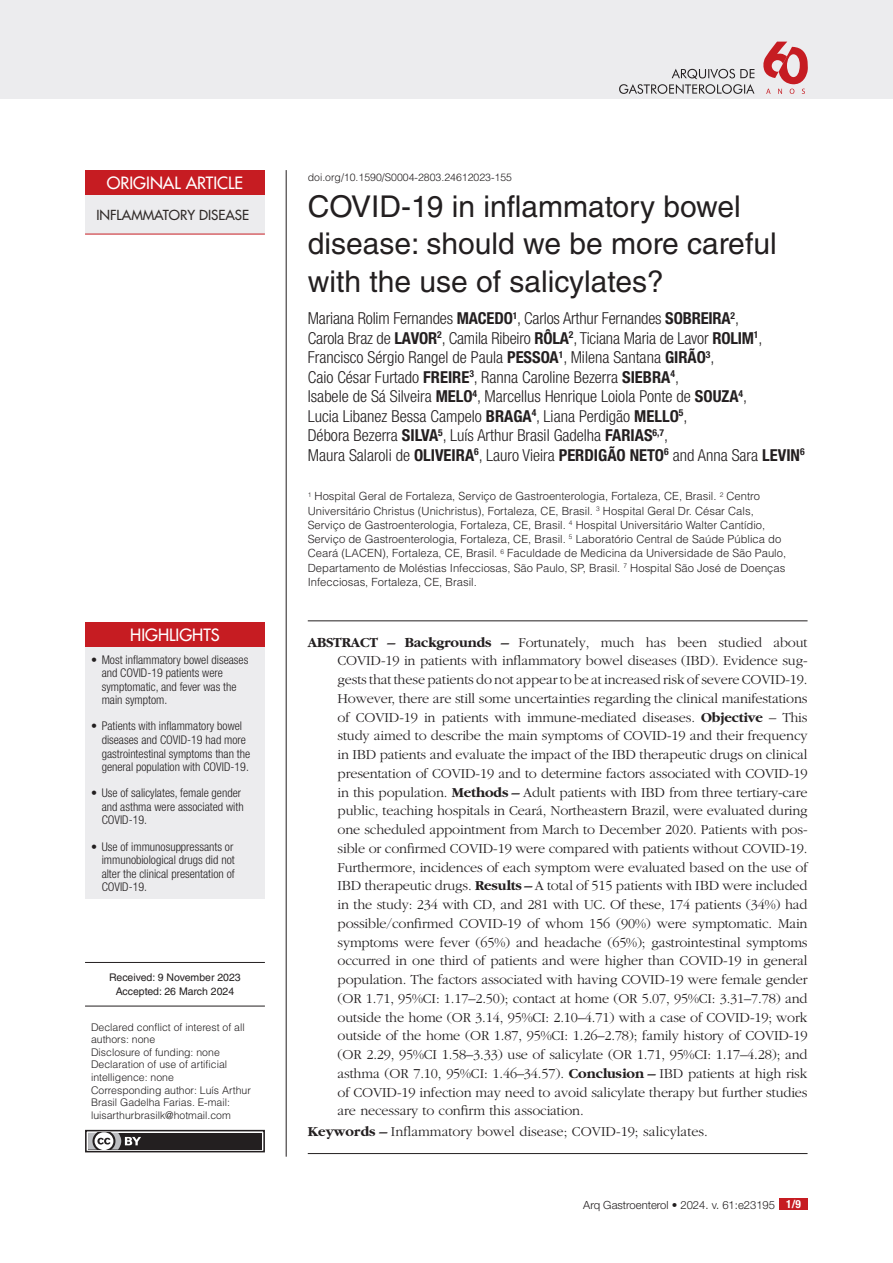
<style>
.page{position:relative;width:893px;height:1263px;background:#fff}
.page>*{position:absolute;margin:0;border:0;box-sizing:border-box;transform-origin:0 0}
.Titulo{font:30px/37.5px "Helvetica LT Std";color:#231f20}
.Autores{font:300 condensed 16.5px/19.5px "Helvetica Neue LT Pro";color:#231f20}
.Vinheta{font:16.5px "Futura";color:#fff}
.Body_Abstract{font:300 14.25px/18.8px "Garamond";letter-spacing:-.01em;color:#231f20;text-align:justify}
.Body_Abstratc_Final{font:300 14.25px "Garamond";color:#231f20}
.Sub_V{font:13.5px "Futura";color:#302a28}
.Body_Tabela{font:300 condensed 12px/13.5px "Helvetica Neue LT Pro";color:#231f20}
.Credit_Titulo{font:300 11.25px/14.2px "Helvetica LT Std";color:#231f20}
.Body_Text{font:300 11.25px "Helvetica Neue LT Pro";color:#231f20}
.Credito_Sfio{font:300 10.5px/12.6px "Helvetica LT Std";color:#231f20}
.Data{font:10.5px "Helvetica LT Std";color:#231f20}
.Doi{font:300 10.5px "Helvetica LT Std";color:#231f20}
.s1{font-weight:700}
.s2{font-weight:700;font-stretch:condensed;color:#fff}
</style>
<div class="page">
<hr style="left:286px;top:170px;width:1px;height:987px;background:#231f20">
<div style="left:0;top:0;width:893px;height:99px;background:#ececee"></div>
<svg style="left:619px;top:69px;width:135px;height:25px"></svg>
<svg style="left:763px;top:42px;width:45px;height:52px"></svg>
<div style="left:779px;top:1198px;width:29px;height:12px;background:#c61c22"></div>
<div style="left:85px;top:1130px;width:180px;height:22px;border:2px solid #231f20"></div>
<div style="left:88px;top:1133px;width:174px;height:16px;background:#231f20"></div>
<svg style="left:88px;top:1133px;width:53px;height:16px"></svg>
<div style="left:85px;top:622px;width:180px;height:25px;background:#c61c22"></div>
<div style="left:85px;top:647px;width:180px;height:252px;background:#ececee"></div>
<hr style="left:308px;top:621px;width:499px;height:1px;background:#231f20">
<hr style="left:308px;top:1153px;width:499px;height:1px;background:#231f20">
<div style="left:85px;top:170px;width:180px;height:25px;background:#c61c22"></div>
<div style="left:85px;top:195px;width:180px;height:39px;background:#ececee"></div>
<hr style="left:85px;top:234px;width:180px;height:1px;background:#c61c22">
<hr style="left:85px;top:962px;width:180px;height:1px;background:#231f20">
<hr style="left:85px;top:1006px;width:180px;height:1px;background:#231f20">
<p class="Vinheta" style="left:107px;top:172px;width:138px">ORIGINAL ARTICLE</p>
<p class="Sub_V" style="left:97px;top:206px;width:154px">INFLAMMATORY DISEASE</p>
<p class="Vinheta" style="left:130px;top:624px;width:91px">HIGHLIGHTS</p>
<p class="Body_Tabela" style="left:102px;top:653px;width:148px;text-indent:-11px">• Most inflammatory bowel diseases and COVID-19 patients were symptomatic, and fever was the main symptom.</p>
<p class="Body_Tabela" style="left:102px;top:719px;width:150px;text-indent:-11px">• Patients with inflammatory bowel diseases and COVID-19 had more gastrointestinal symptoms than the general population with COVID-19.</p>
<p class="Body_Tabela" style="left:102px;top:786px;width:143px;text-indent:-11px">• Use of salicylates, female gender and asthma were associated with<br>COVID-19.</p>
<p class="Body_Tabela" style="left:102px;top:839px;width:135px;text-align:justify;text-indent:-11px">• Use of immunosuppressants or immunobiological drugs did not alter the clinical presentation of COVID-19.</p>
<p class="Data" style="left:109px;top:971px;width:133px">Received: 9 November 2023</p>
<p class="Data" style="left:116px;top:985px;width:120px">Accepted: 26 March 2024</p>
<p class="Credito_Sfio" style="left:91px;top:1020px;width:155px">Declared conflict of interest of all authors: none</p>
<p class="Credito_Sfio" style="left:91px;top:1046px;width:130px">Disclosure of funding: none</p>
<p class="Credito_Sfio" style="left:91px;top:1058px;width:138px">Declaration of use of artificial intelligence: none</p>
<p class="Credito_Sfio" style="left:91px;top:1083px;width:161px">Corresponding author: Luís Arthur<br>Brasil Gadelha Farias. E-mail: luisarthurbrasilk@hotmail.com</p>
<p class="Doi" style="left:308px;top:170px;width:206px">doi.org/10.1590/S0004-2803.24612023-155</p>
<p class="Titulo" style="left:308px;top:187px;width:470px">COVID-19 in inflammatory bowel disease: should we be more careful with the use of salicylates?</p>
<p class="Autores" style="left:308px;top:308px;width:498px">Mariana Rolim Fernandes <span class="s1">MACEDO</span><sup>1</sup>, Carlos Arthur Fernandes <span class="s1">SOBREIRA</span><sup>2</sup>,<br>Carola Braz de <span class="s1">LAVOR</span><sup>2</sup>, Camila Ribeiro <span class="s1">RÔLA</span><sup>2</sup>, Ticiana Maria de Lavor <span class="s1">ROLIM</span><sup>1</sup>, Francisco Sérgio Rangel de Paula <span class="s1">PESSOA</span><sup>1</sup>, Milena Santana <span class="s1">GIRÃO</span><sup>3</sup>,<br>Caio César Furtado <span class="s1">FREIRE</span><sup>3</sup>, Ranna Caroline Bezerra <span class="s1">SIEBRA</span><sup>4</sup>,<br>Isabele de Sá Silveira <span class="s1">MELO</span><sup>4</sup>, Marcellus Henrique Loiola Ponte de <span class="s1">SOUZA</span><sup>4</sup>,<br>Lucia Libanez Bessa Campelo <span class="s1">BRAGA</span><sup>4</sup>, Liana Perdigão <span class="s1">MELLO</span><sup>5</sup>,<br>Débora Bezerra <span class="s1">SILVA</span><sup>5</sup>, Luís Arthur Brasil Gadelha <span class="s1">FARIAS</span><sup>6,7</sup>,<br>Maura Salaroli de <span class="s1">OLIVEIRA</span><sup>6</sup>, Lauro Vieira <span class="s1">PERDIGÃO NETO</span><sup>6</sup> and Anna Sara <span class="s1">LEVIN</span><sup>6</sup></p>
<p class="Credit_Titulo" style="left:308px;top:489px;width:480px"><sup>1</sup> Hospital Geral de Fortaleza, Serviço de Gastroenterologia, Fortaleza, CE, Brasil. <sup>2</sup> Centro Universitário Christus (Unichristus), Fortaleza, CE, Brasil. <sup>3</sup> Hospital Geral Dr. César Cals, Serviço de Gastroenterologia, Fortaleza, CE, Brasil. <sup>4</sup> Hospital Universitário Walter Cantídio, Serviço de Gastroenterologia, Fortaleza, CE, Brasil. <sup>5</sup> Laboratório Central de Saúde Pública do Ceará (LACEN), Fortaleza, CE, Brasil. <sup>6</sup> Faculdade de Medicina da Universidade de São Paulo, Departamento de Moléstias Infecciosas, São Paulo, SP, Brasil. <sup>7</sup> Hospital São José de Doenças Infecciosas, Fortaleza, CE, Brasil.</p>
<p class="Body_Abstract" style="left:338px;top:633px;width:472px;text-indent:-30px"><span class="s1">ABSTRACT – Backgrounds –</span> Fortunately, much has been studied about COVID-19 in patients with inflammatory bowel diseases (IBD). Evidence sug&shy;gests that these patients do not appear to be at increased risk of severe COVID-19.<br>However, there are still some uncertainties regarding the clinical manifestations of COVID-19 in patients with immune-mediated diseases. <span class="s1">Objective</span> – This study aimed to describe the main symptoms of COVID-19 and their frequency in IBD patients and evaluate the impact of the IBD therapeutic drugs on clinical presentation of COVID-19 and to determine factors associated with COVID-19 in this population. <span class="s1">Methods –</span> Adult patients with IBD from three tertiary-care public, teaching hospitals in Ceará, Northeastern Brazil, were evaluated during one scheduled appointment from March to December 2020. Patients with pos&shy;sible or confirmed COVID-19 were compared with patients without COVID-19.<br>Furthermore, incidences of each symptom were evaluated based on the use of IBD therapeutic drugs. <span class="s1">Results –</span> A total of 515 patients with IBD were included in the study: 234 with CD, and 281 with UC. Of these, 174 patients (34%) had possible/confirmed COVID-19 of whom 156 (90%) were symptomatic. Main symptoms were fever (65%) and headache (65%); gastrointestinal symptoms occurred in one third of patients and were higher than COVID-19 in general population. The factors associated with having COVID-19 were female gender (OR 1.71, 95%CI: 1.17–2.50); contact at home (OR 5.07, 95%CI: 3.31–7.78) and outside the home (OR 3.14, 95%CI: 2.10–4.71) with a case of COVID-19; work outside of the home (OR 1.87, 95%CI: 1.26–2.78); family history of COVID-19 (OR 2.29, 95%CI 1.58–3.33) use of salicylate (OR 1.71, 95%CI: 1.17–4.28); and asthma (OR 7.10, 95%CI: 1.46–34.57). <span class="s1">Conclusion –</span> IBD patients at high risk of COVID-19 infection may need to avoid salicylate therapy but further studies are necessary to confirm this association.</p>
<p class="Body_Abstratc_Final" style="left:308px;top:1124px;width:402px"><span class="s1">Keywords –</span> Inflammatory bowel disease; COVID-19; salicylates.</p>
<p class="Body_Text" style="left:583px;top:1198px;width:219px">Arq Gastroenterol • 2024. v. 61:e23195 <span class="s2">1/9</span></p>
</div>
